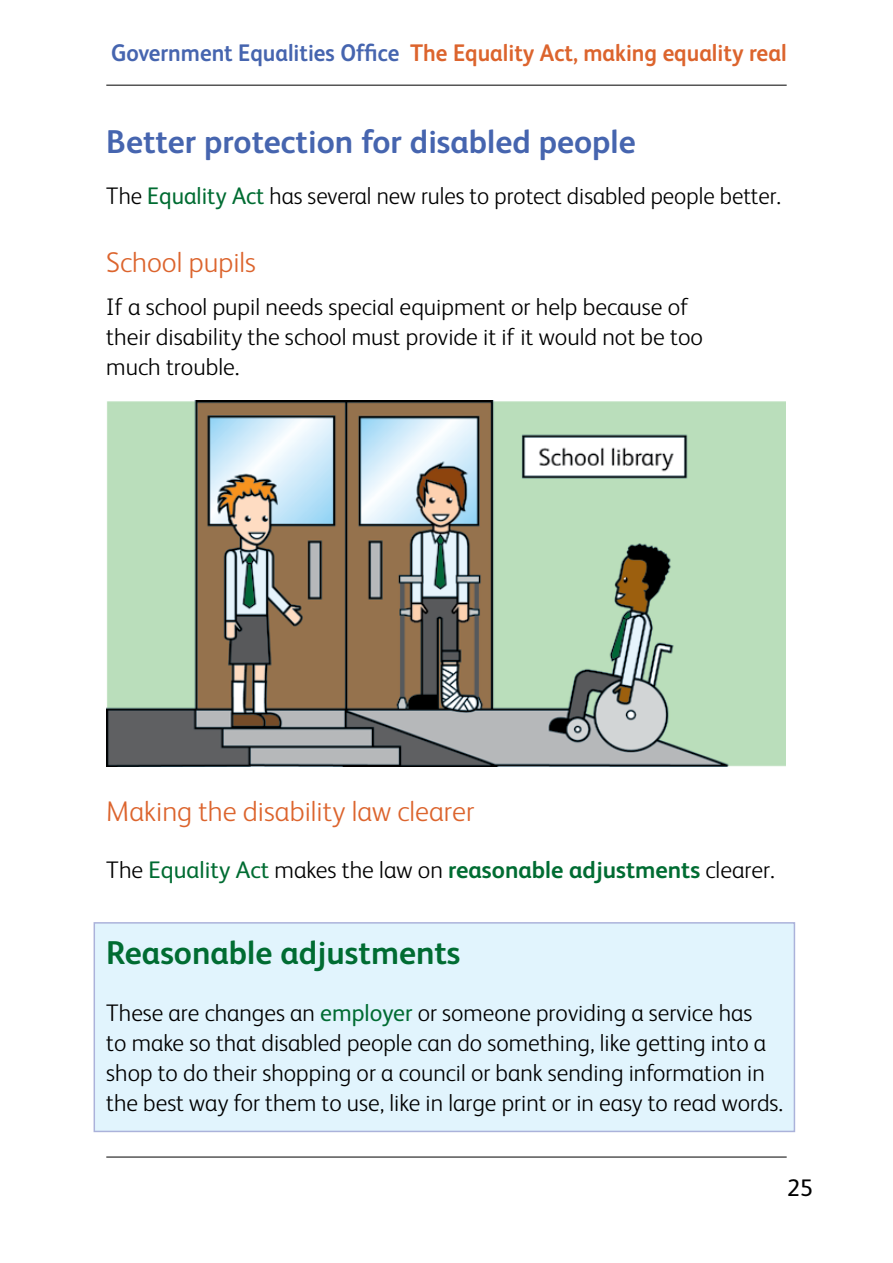
<style>
.page{position:relative;width:893px;height:1263px;background:#fff}
.page>*{position:absolute;margin:0;border:0;box-sizing:border-box;transform-origin:0 0}
.Subheading{font:700 33px "FS Albert";color:#4665af}
.Definition_heading{font:700 33px "FS Albert";color:#006c32}
.Sub-Subheading{font:300 28.5px "FS Albert";color:#dc642d}
.Body_text{font:300 24px/30px "FS Albert";color:#000}
.t1{font:700 24px "FS Albert";color:#dc642d;scale:.94 1}
.t2{font:24px "FS Albert";color:#000}
.s1{color:#4665af}
.s2{font-weight:400;color:#006c32}
.s3{font-weight:700;color:#006c32}
</style>
<div class="page">
<hr style="left:106px;top:85px;width:681px;height:1px;background:#000">
<hr style="left:106px;top:1157px;width:681px;height:1px;background:#000">
<div style="left:94px;top:922px;width:701px;height:210px;background:#e1f4fd;border:2px solid #abb2da"></div>
<img style="left:106px;top:400px;width:680px;height:367px">
<p class="t1" style="left:111px;top:36px;width:720px"><span class="s1">Government Equalities Office</span> The Equality Act, making equality real</p>
<p class="Subheading" style="left:106px;top:119px;width:531px">Better protection for disabled people</p>
<p class="Body_text" style="left:106px;top:180px;width:676px">The <span class="s2">Equality Act</span> has several new rules to protect disabled people better.</p>
<p class="Sub-Subheading" style="left:106px;top:244px;width:151px">School pupils</p>
<p class="Body_text" style="left:106px;top:291px;width:598px">If a school pupil needs special equipment or help because of their disability the school must provide it if it would not be too much trouble.</p>
<p class="Sub-Subheading" style="left:106px;top:793px;width:370px">Making the disability law clearer</p>
<p class="Body_text" style="left:106px;top:854px;width:670px">The <span class="s2">Equality Act</span> makes the law on <span class="s3">reasonable adjustments</span> clearer.</p>
<p class="Definition_heading" style="left:106px;top:930px;width:356px">Reasonable adjustments</p>
<p class="Body_text" style="left:106px;top:997px;width:678px">These are changes an <span class="s2">employer</span> or someone providing a service has<br>to make so that disabled people can do something, like getting into a shop to do their shopping or a council or bank sending information in the best way for them to use, like in large print or in easy to read words.</p>
<p class="t2" style="left:787px;top:1172px;width:28px">25</p>
</div>
